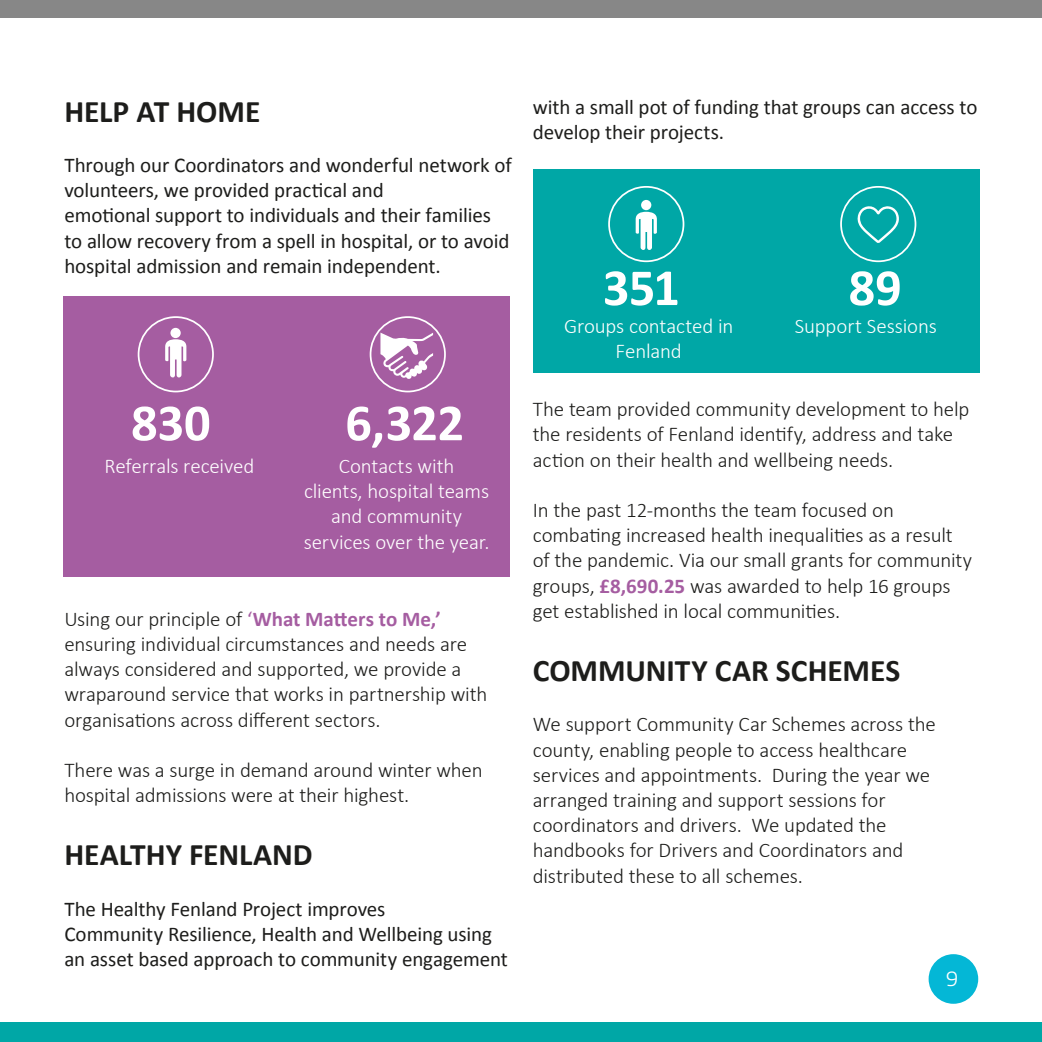
<style>
.page{position:relative;width:1042px;height:1042px;background:#fff}
.page>*{position:absolute;margin:0;border:0;box-sizing:border-box;transform-origin:0 0}
.t1{font:700 52.5px "Calibri";letter-spacing:-.01em;color:#fff}
.t2{font:700 31.5px "Calibri";letter-spacing:-.005em;color:#1d1d1b}
.t3{font:300 21px/25.2px "Calibri";letter-spacing:-.01em;color:#1d1d1b}
.t4{font:21px/25.2px "Calibri";letter-spacing:-.005em;color:#1d1d1b}
.t5{font:300 21px/25.2px "Calibri";letter-spacing:-.01em;color:#fff;text-align:center}
.t6{font:300 21px "Divenire";color:#fff}
.s1{font-weight:400;color:#a55da1}
.s2{font-weight:700;color:#a55da1}
</style>
<div class="page">
<div style="left:928px;top:954px;width:50px;height:50px;background:#04b7d6;border-radius:50%"></div>
<div style="left:0;top:1022px;width:1042px;height:20px;background:#00a7a6"></div>
<div style="left:0;top:0;width:1042px;height:17px;background:#878787"></div>
<div style="left:533px;top:169px;width:447px;height:203px;background:#00a7a6"></div>
<div style="left:608px;top:186px;width:76px;height:76px;border:2px solid #fff;border-radius:50%"></div>
<svg style="left:636px;top:212px;width:21px;height:38px"></svg>
<div style="left:840px;top:186px;width:76px;height:76px;border:2px solid #fff;border-radius:50%"></div>
<svg style="left:857px;top:206px;width:42px;height:37px"></svg>
<div style="left:63px;top:296px;width:446px;height:281px;background:#a55da1"></div>
<div style="left:138px;top:316px;width:76px;height:76px;border:2px solid #fff;border-radius:50%"></div>
<div style="left:170px;top:328px;width:11px;height:10px;background:#fff;border-radius:50%"></div>
<svg style="left:165px;top:339px;width:21px;height:38px"></svg>
<div style="left:370px;top:316px;width:76px;height:76px;border:2px solid #fff;border-radius:50%"></div>
<svg style="left:380px;top:333px;width:53px;height:46px"></svg>
<div style="left:641px;top:200px;width:10px;height:10px;background:#fff;border-radius:50%"></div>
<p class="t2" style="left:64px;top:89px;width:197px">HELP AT HOME</p>
<p class="t4" style="left:64px;top:152px;width:449px">Through our Coordinators and wonderful network of volunteers, we provided practical and</p>
<p class="t4" style="left:64px;top:202px;width:446px">emotional support to individuals and their families to allow recovery from a spell in hospital, or to avoid hospital admission and remain independent.</p>
<p class="t1" style="left:131px;top:386px;width:81px">830</p>
<p class="t1" style="left:345px;top:386px;width:120px">6,322</p>
<p class="t5" style="left:104px;top:453px;width:151px">Referrals received</p>
<p class="t5" style="left:339px;top:453px;width:117px">Contacts with</p>
<p class="t5" style="left:304px;top:478px;width:187px">clients, hospital teams and community</p>
<p class="t5" style="left:304px;top:529px;width:187px">services over the year.</p>
<p class="t3" style="left:64px;top:606px;width:378px">Using our principle of <span class="s1">‘</span><span class="s2">What Matters to Me,’</span></p>
<p class="t3" style="left:64px;top:631px;width:404px">ensuring individual circumstances and needs are always considered and supported, we provide a</p>
<p class="t3" style="left:64px;top:681px;width:424px">wraparound service that works in partnership with organisations across different sectors.</p>
<p class="t3" style="left:64px;top:757px;width:420px">There was a surge in demand around winter when hospital admissions were at their highest.</p>
<p class="t2" style="left:64px;top:832px;width:250px">HEALTHY FENLAND</p>
<p class="t4" style="left:64px;top:895px;width:323px">The Healthy Fenland Project improves</p>
<p class="t4" style="left:64px;top:920px;width:445px">Community Resilience, Health and Wellbeing using an asset based approach to community engagement</p>
<p class="t4" style="left:533px;top:94px;width:446px">with a small pot of funding that groups can access to develop their projects.</p>
<p class="t1" style="left:603px;top:250px;width:79px">351</p>
<p class="t1" style="left:848px;top:250px;width:55px">89</p>
<p class="t5" style="left:564px;top:313px;width:171px">Groups contacted in<br>Fenland</p>
<p class="t5" style="left:795px;top:313px;width:144px">Support Sessions</p>
<p class="t3" style="left:533px;top:396px;width:438px">The team provided community development to help the residents of Fenland identify, address and take action on their health and wellbeing needs.</p>
<p class="t3" style="left:533px;top:497px;width:363px">In the past 12-months the team focused on</p>
<p class="t3" style="left:533px;top:522px;width:441px">combating increased health inequalities as a result of the pandemic. Via our small grants for community groups, <span class="s2">£8,690.25</span> was awarded to help 16 groups get established in local communities.</p>
<p class="t2" style="left:533px;top:648px;width:369px">COMMUNITY CAR SCHEMES</p>
<p class="t3" style="left:533px;top:711px;width:405px">We support Community Car Schemes across the county, enabling people to access healthcare</p>
<p class="t3" style="left:533px;top:762px;width:399px">services and appointments. During the year we arranged training and support sessions for</p>
<p class="t3" style="left:533px;top:812px;width:355px">coordinators and drivers. We updated the</p>
<p class="t3" style="left:533px;top:837px;width:372px">handbooks for Drivers and Coordinators and</p>
<p class="t3" style="left:533px;top:863px;width:272px">distributed these to all schemes.</p>
<p class="t6" style="left:946px;top:962px;width:14px">9</p>
</div>
